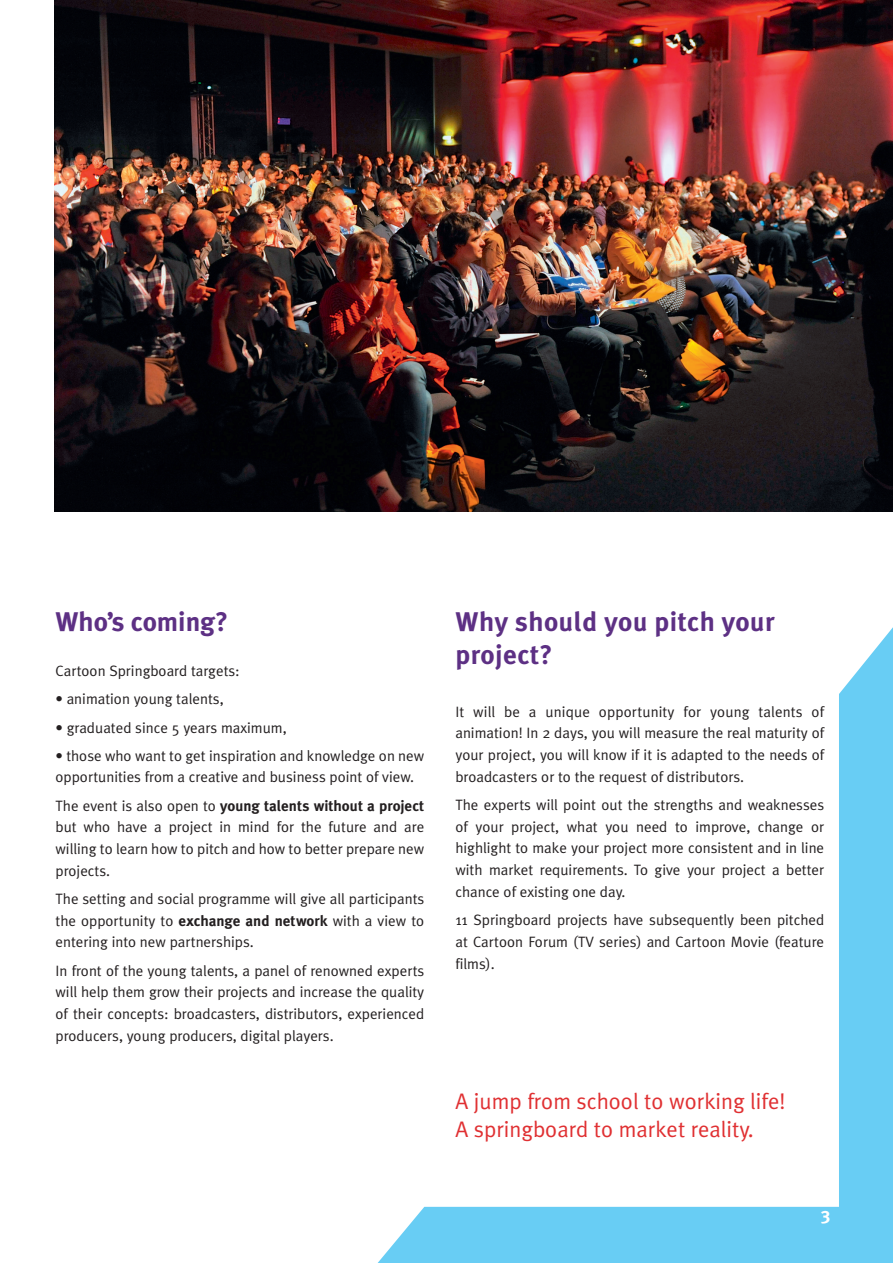
<style>
.page{position:relative;width:893px;height:1263px;background:#fff}
.page>*{position:absolute;margin:0;border:0;box-sizing:border-box;transform-origin:0 0}
.t1{font:700 27px/33px "Meta Plus";letter-spacing:.02em;color:#5d3084}
.t2{font:700 27px "Meta Plus";color:#5d3084}
.t3{font:22.5px/28.2px "Meta Plus Normal";color:#e03032}
.t4{font:18px "Meta Plus Bold Caps";color:#fff}
.t5{font:15px/21.8px "Meta Plus Normal";color:#231f20;text-align:justify}
.t6{font:700 15px "Meta Plus";color:#231f20}
.s1{font-family:"Meta Plus Normal";font-weight:400}
.s2{font-family:"Meta Plus";font-weight:700}
</style>
<div class="page">
<svg style="left:378px;top:627px;width:515px;height:636px"></svg>
<div style="left:812px;top:1209px;width:27px;height:18px;background:#68cdf4"></div>
<img style="left:54px;top:0;width:839px;height:511px">
<h1 class="t2" style="left:56px;top:606px;width:174px">Who’s coming?</h1>
<p class="t5" style="left:56px;top:660px;width:186px">Cartoon Springboard targets:</p>
<p class="t5" style="left:56px;top:688px;width:170px">• animation young talents,</p>
<p class="t5" style="left:56px;top:716px;width:233px">• graduated since 5 years maximum,</p>
<p class="t5" style="left:56px;top:744px;width:370px">• those who want to get inspiration and knowledge on new opportunities from a creative and business point of view.</p>
<p class="t6" style="left:56px;top:797px;width:370px"><span class="s1">The event is also open to</span> young talents without a project</p>
<p class="t5" style="left:56px;top:816px;width:370px">but who have a project in mind for the future and are willing to learn how to pitch and how to better prepare new projects.</p>
<p class="t5" style="left:56px;top:888px;width:370px">The setting and social programme will give all participants the opportunity to <span class="s2">exchange and network</span> with a view to entering into new partnerships.</p>
<p class="t5" style="left:56px;top:959px;width:370px">In front of the young talents, a panel of renowned experts will help them grow their projects and increase the quality of their concepts: broadcasters, distributors, experienced producers, young producers, digital players.</p>
<h1 class="t1" style="left:455px;top:605px;width:321px">Why should you pitch your project?</h1>
<p class="t5" style="left:455px;top:700px;width:370px">It will be a unique opportunity for young talents of animation! In 2 days, you will measure the real maturity of your project, you will know if it is adapted to the needs of broadcasters or to the request of distributors.</p>
<p class="t5" style="left:455px;top:794px;width:370px">The experts will point out the strengths and weaknesses of your project, what you need to improve, change or highlight to make your project more consistent and in line with market requirements. To give your project a better chance of existing one day.</p>
<p class="t5" style="left:455px;top:909px;width:370px">11 Springboard projects have subsequently been pitched at Cartoon Forum (TV series) and Cartoon Movie (feature films).</p>
<h2 class="t3" style="left:455px;top:1087px;width:332px">A jump from school to working life!<br>A springboard to market reality.</h2>
<p class="t4" style="left:821px;top:1206px;width:11px">3</p>
</div>
